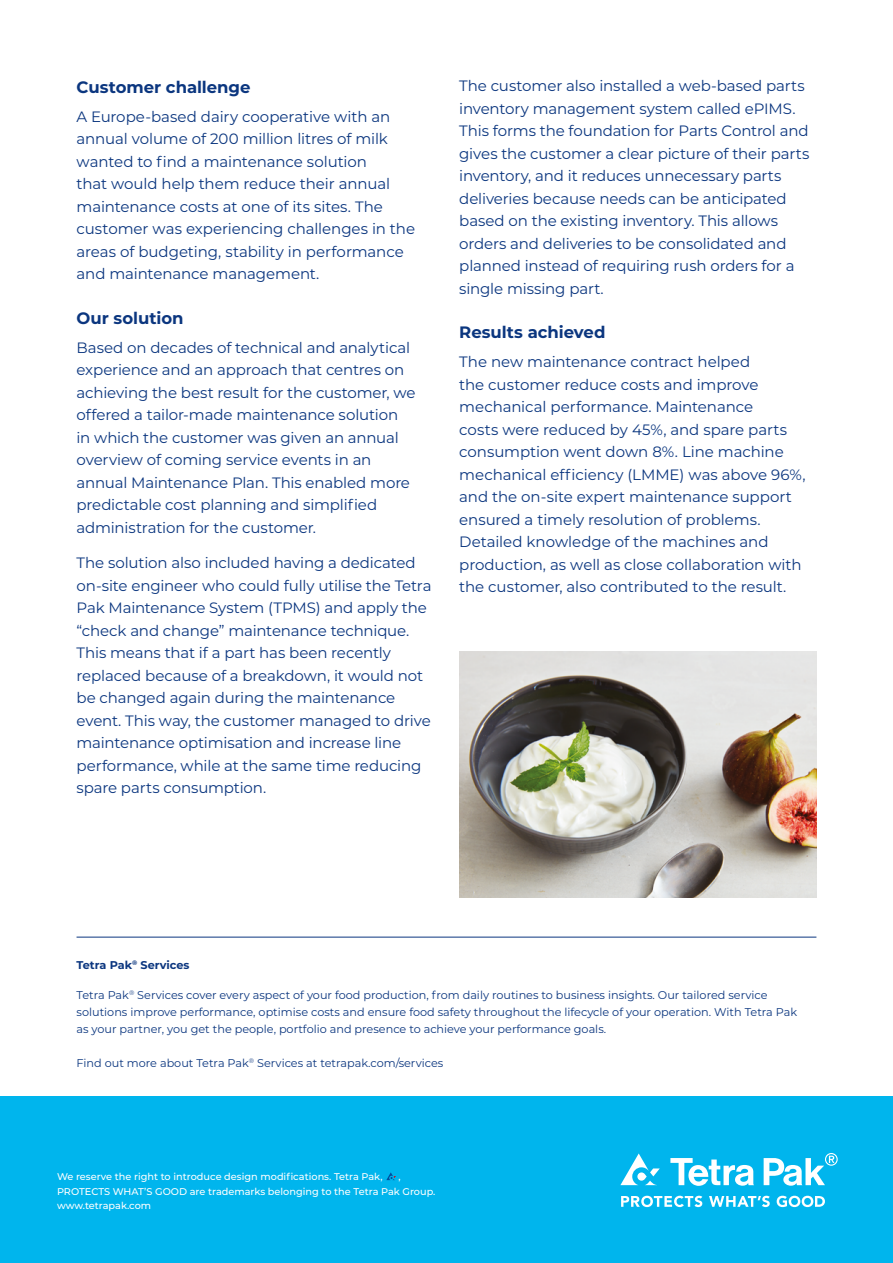
<style>
.page{position:relative;width:893px;height:1263px;background:#fff}
.page>*{position:absolute;margin:0;border:0;box-sizing:border-box;transform-origin:0 0}
.t1{font:700 16.5px "Montserrat";color:#0b367f}
.t2{font:15px/22.5px "Montserrat";letter-spacing:-.01em;color:#0b367f}
.t3{font:11.25px/16.8px "Montserrat";color:#0b367f}
.t4{font:700 11.25px "Montserrat";color:#0b367f}
.t5{font:500 9.75px/14.7px "Montserrat";color:#fff}
</style>
<div class="page">
<hr style="left:77px;top:937px;width:739px;height:1px;background:#0b367f">
<div style="left:0;top:1096px;width:893px;height:167px;background:#00b5ed"></div>
<svg style="left:621px;top:1196px;width:81px;height:11px"></svg>
<svg style="left:709px;top:1196px;width:61px;height:11px"></svg>
<svg style="left:777px;top:1196px;width:48px;height:11px"></svg>
<svg style="left:670px;top:1158px;width:84px;height:28px"></svg>
<svg style="left:620px;top:1153px;width:40px;height:32px"></svg>
<svg style="left:764px;top:1153px;width:74px;height:33px"></svg>
<svg style="left:386px;top:1172px;width:10px;height:8px"></svg>
<img style="left:459px;top:652px;width:357px;height:246px">
<p class="t1" style="left:77px;top:75px;width:176px">Customer challenge</p>
<p class="t2" style="left:77px;top:105px;width:340px">A Europe-based dairy cooperative with an annual volume of 200 million litres of milk wanted to find a maintenance solution<br>that would help them reduce their annual maintenance costs at one of its sites. The customer was experiencing challenges in the areas of budgeting, stability in performance and maintenance management.</p>
<p class="t1" style="left:77px;top:306px;width:109px">Our solution</p>
<p class="t2" style="left:77px;top:336px;width:341px">Based on decades of technical and analytical experience and an approach that centres on achieving the best result for the customer, we offered a tailor-made maintenance solution in which the customer was given an annual overview of coming service events in an annual Maintenance Plan. This enabled more predictable cost planning and simplified administration for the customer.</p>
<p class="t2" style="left:77px;top:551px;width:357px">The solution also included having a dedicated on-site engineer who could fully utilise the Tetra Pak Maintenance System (TPMS) and apply the “check and change” maintenance technique.<br>This means that if a part has been recently replaced because of a breakdown, it would not be changed again during the maintenance event. This way, the customer managed to drive maintenance optimisation and increase line performance, while at the same time reducing spare parts consumption.</p>
<p class="t2" style="left:459px;top:74px;width:352px">The customer also installed a web-based parts inventory management system called ePIMS.<br>This forms the foundation for Parts Control and gives the customer a clear picture of their parts inventory, and it reduces unnecessary parts deliveries because needs can be anticipated based on the existing inventory. This allows orders and deliveries to be consolidated and planned instead of requiring rush orders for a single missing part.</p>
<p class="t1" style="left:459px;top:320px;width:148px">Results achieved</p>
<p class="t2" style="left:459px;top:350px;width:348px">The new maintenance contract helped<br>the customer reduce costs and improve mechanical performance. Maintenance<br>costs were reduced by 45%, and spare parts consumption went down 8%. Line machine mechanical efficiency (LMME) was above 96%, and the on-site expert maintenance support ensured a timely resolution of problems.<br>Detailed knowledge of the machines and production, as well as close collaboration with the customer, also contributed to the result.</p>
<p class="t4" style="left:77px;top:957px;width:115px">Tetra Pak<sup>®</sup> Services</p>
<p class="t3" style="left:77px;top:986px;width:722px">Tetra Pak<sup>®</sup> Services cover every aspect of your food production, from daily routines to business insights. Our tailored service solutions improve performance, optimise costs and ensure food safety throughout the lifecycle of your operation. With Tetra Pak as your partner, you get the people, portfolio and presence to achieve your performance goals.</p>
<p class="t3" style="left:77px;top:1054px;width:368px">Find out more about Tetra Pak<sup>®</sup> Services at tetrapak.com/services</p>
<p class="t5" style="left:57px;top:1169px;width:327px">We reserve the right to introduce design modifications. Tetra Pak,</p>
<p class="t5" style="left:57px;top:1169px;width:380px;text-indent:341px">,<br>PROTECTS WHAT’S GOOD are trademarks belonging to the Tetra Pak Group. www.tetrapak.com</p>
</div>
